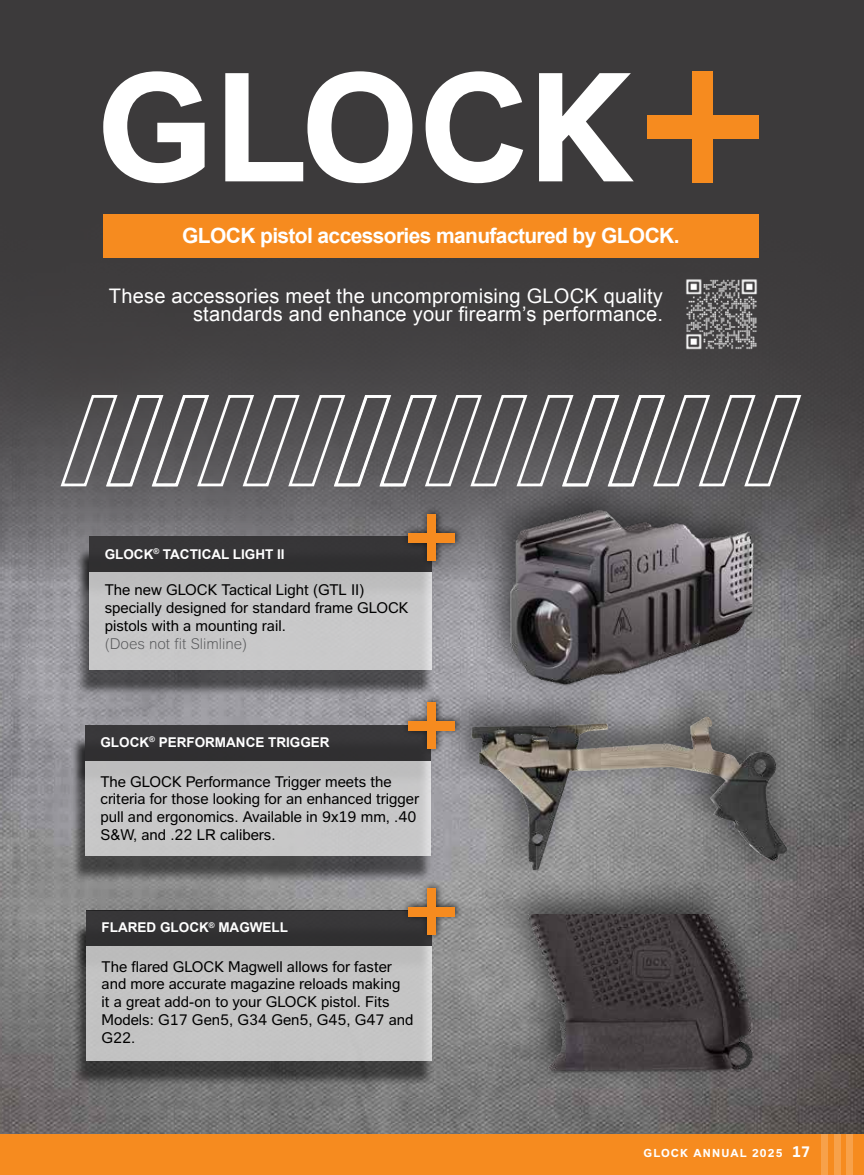
<style>
.page{position:relative;width:864px;height:1175px;background:#fff}
.page>*{position:absolute;margin:0;border:0;box-sizing:border-box;transform-origin:0 0}
.t1{font:700 21px "GLOCK Sans Arabic";letter-spacing:-.03em;color:#fff}
.t2{font:20.1px/18px "GLOCK Sans Arabic";letter-spacing:.01em;color:#fff;text-align:right}
.t3{font:15px/17.7px "GLOCK Sans";color:#000}
.t4{font:300 15px "GLOCK Sans";color:#58595b}
.t5{font:700 13.5px "GLOCK Sans Arabic";color:#fff}
.t6{font:700 11.25px "GLOCK Sans";letter-spacing:.1em;color:#fff}
.s1{font-size:15px}
</style>
<div class="page">
<img style="left:739px;top:581px;width:125px;height:553px">
<img style="left:0;top:581px;width:738px;height:553px">
<svg style="left:0;top:0;width:864px;height:581px;background:#454344"></svg>
<div style="left:693px;top:71px;width:20px;height:111px;background:#f68b1f"></div>
<div style="left:647px;top:115px;width:112px;height:23px;background:#f68b1f"></div>
<svg style="left:103px;top:71px;width:531px;height:112px;fill:#3c3a3b"></svg>
<div style="left:472px;top:470px;width:302px;height:231px;background:#000;opacity:.6"></div>
<img style="left:501px;top:504px;width:263px;height:174px">
<div style="left:493px;top:873px;width:281px;height:216px;background:#000;opacity:.6"></div>
<img style="left:515px;top:914px;width:262px;height:164px">
<div style="left:435px;top:678px;width:372px;height:209px;background:#000;opacity:.6"></div>
<img style="left:597px;top:717px;width:109px;height:31px">
<svg style="left:59px;top:393px;width:744px;height:95px;background:#6d6c6e"></svg>
<div style="left:71px;top:736px;width:361px;height:146px;background:#000;opacity:.75"></div>
<div style="left:85px;top:725px;width:346px;height:130px;background:#c7c7c8"></div>
<div style="left:85px;top:725px;width:346px;height:35px;background:#363537"></div>
<div style="left:72px;top:922px;width:362px;height:165px;background:#000;opacity:.75"></div>
<div style="left:86px;top:911px;width:346px;height:149px;background:#c4c4c4"></div>
<div style="left:86px;top:911px;width:346px;height:35px;background:#353435"></div>
<div style="left:75px;top:547px;width:358px;height:149px;background:#000;opacity:.75"></div>
<div style="left:89px;top:536px;width:343px;height:133px;background:#c8c7c8"></div>
<div style="left:89px;top:536px;width:343px;height:35px;background:#353336"></div>
<img style="left:681px;top:273px;width:82px;height:82px">
<div style="left:402px;top:506px;width:62px;height:62px;background:#000;opacity:.75"></div>
<div style="left:427px;top:514px;width:9px;height:47px;background:#f68b1f"></div>
<div style="left:408px;top:533px;width:47px;height:9px;background:#f68b1f"></div>
<div style="left:402px;top:694px;width:62px;height:62px;background:#000;opacity:.75"></div>
<div style="left:427px;top:702px;width:9px;height:47px;background:#f68b1f"></div>
<div style="left:408px;top:721px;width:47px;height:9px;background:#f68b1f"></div>
<div style="left:402px;top:880px;width:62px;height:62px;background:#000;opacity:.75"></div>
<div style="left:427px;top:888px;width:9px;height:47px;background:#f68b1f"></div>
<div style="left:408px;top:906px;width:47px;height:10px;background:#f68b1f"></div>
<div style="left:103px;top:215px;width:656px;height:43px;background:#f68b1f"></div>
<div style="left:0;top:1134px;width:864px;height:40px;background:#f68b1f"></div>
<div style="left:821px;top:1133px;width:7px;height:41px;background:#f7a14a"></div>
<div style="left:834px;top:1133px;width:7px;height:41px;background:#f7a14a"></div>
<div style="left:846px;top:1133px;width:7px;height:41px;background:#f7a14a"></div>
<h1 class="t1" style="left:182px;top:222px;width:499px">GLOCK pistol accessories manufactured by GLOCK.</h1>
<h2 class="t2" style="left:109px;top:287px;width:556px">These accessories meet the uncompromising GLOCK quality standards and enhance your firearm’s performance.</h2>
<p class="t5" style="left:105px;top:545px;width:182px">GLOCK<sup>®</sup> TACTICAL LIGHT II</p>
<p class="t3" style="left:105px;top:581px;width:305px">The new GLOCK Tactical Light (GTL II) specially designed for standard frame GLOCK pistols with a mounting rail.</p>
<p class="t4" style="left:105px;top:635px;width:144px">(Does not fit Slimline)</p>
<p class="t5" style="left:100px;top:733px;width:231px">GLOCK<sup>®</sup> PERFORMANCE TRIGGER</p>
<p class="t3" style="left:100px;top:772px;width:320px">The GLOCK Performance Trigger meets the criteria for those looking for an enhanced trigger pull and ergonomics. Available in 9x19 mm, .40<br>S&amp;W, and .22 LR calibers.</p>
<p class="t5" style="left:102px;top:918px;width:188px">FLARED GLOCK<sup>®</sup> MAGWELL</p>
<p class="t3" style="left:102px;top:957px;width:313px">The flared GLOCK Magwell allows for faster and more accurate magazine reloads making<br>it a great add-on to your GLOCK pistol. Fits Models: G17 Gen5, G34 Gen5, G45, G47 and G22.</p>
<p class="t6" style="left:644px;top:1146px;width:168px">GLOCK ANNUAL 2025 <span class="s1">17</span></p>
</div>
